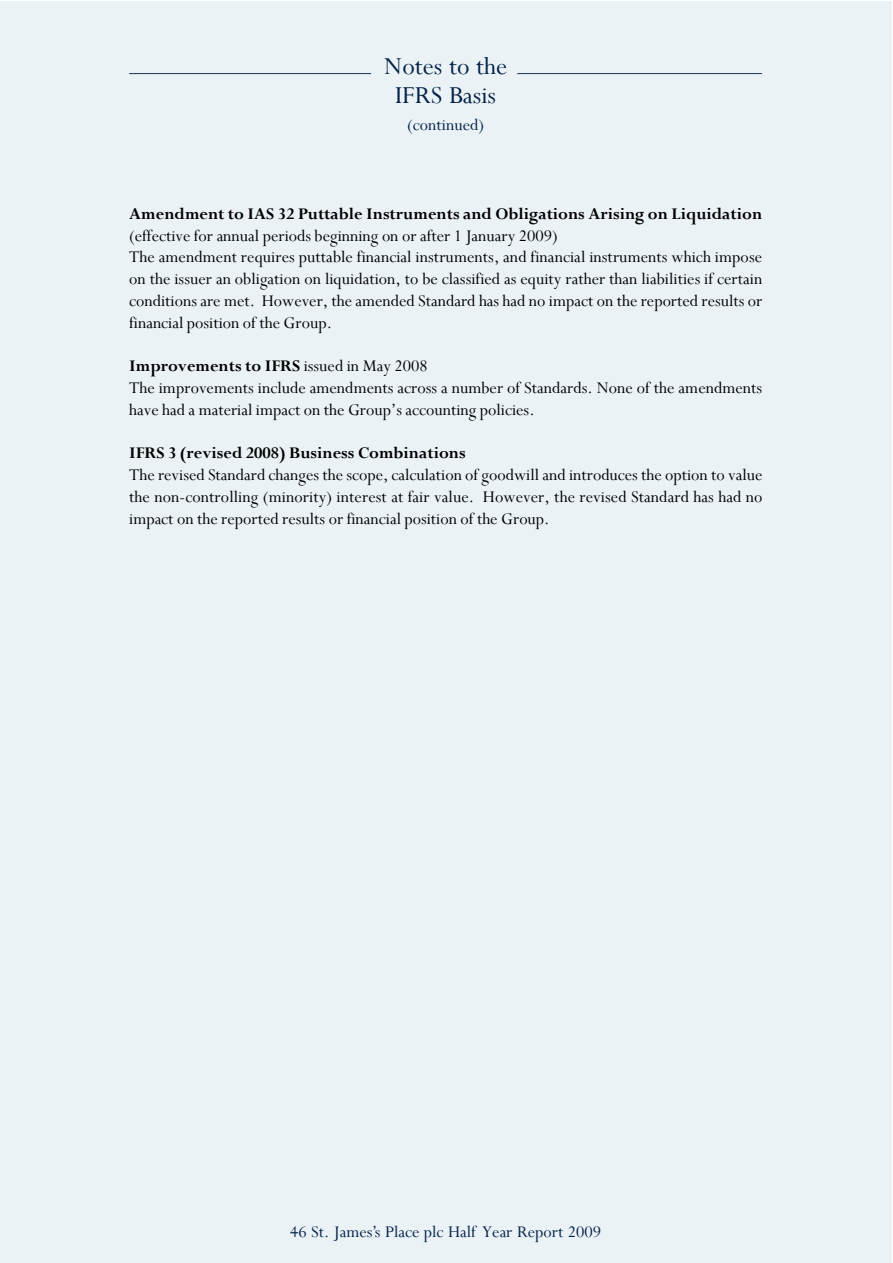
<style>
.page{position:relative;width:893px;height:1263px;background:#fff}
.page>*{position:absolute;margin:0;border:0;box-sizing:border-box;transform-origin:0 0}
.t1{font:27.15px/29.1px "Perpetua";color:#002148;text-align:center}
.t2{font:18.15px/21.8px "Perpetua";color:#000}
.t3{font:700 18.15px "Perpetua";color:#000}
.t4{font:18.15px "Perpetua";color:#002148}
.s1{font-weight:700}
</style>
<div class="page">
<div style="left:0;top:2px;width:891px;height:1261px;background:#ebf2f6"></div>
<svg style="left:129px;top:73px;width:243px;height:2px"></svg>
<svg style="left:517px;top:73px;width:246px;height:2px"></svg>
<h1 class="t1" style="left:384px;top:53px;width:125px">Notes to the<br>IFRS Basis</h1>
<p class="t4" style="left:407px;top:116px;width:78px">(continued)</p>
<p class="t3" style="left:129px;top:204px;width:634px">Amendment to IAS 32 Puttable Instruments and Obligations Arising on Liquidation</p>
<p class="t2" style="left:129px;top:225px;width:635px">(effective for annual periods beginning on or after 1 January 2009)<br>The amendment requires puttable financial instruments, and financial instruments which impose on the issuer an obligation on liquidation, to be classified as equity rather than liabilities if certain conditions are met. However, the amended Standard has had no impact on the reported results or financial position of the Group.</p>
<p class="t2" style="left:129px;top:356px;width:635px"><span class="s1">Improvements to IFRS</span> issued in May 2008<br>The improvements include amendments across a number of Standards. None of the amendments have had a material impact on the Group’s accounting policies.</p>
<p class="t3" style="left:129px;top:443px;width:338px">IFRS 3 (revised 2008) Business Combinations</p>
<p class="t2" style="left:129px;top:465px;width:635px;text-align:justify">The revised Standard changes the scope, calculation of goodwill and introduces the option to value the non-controlling (minority) interest at fair value. However, the revised Standard has had no impact on the reported results or financial position of the Group.</p>
<p class="t4" style="left:290px;top:1223px;width:312px">46 St. James’s Place plc Half Year Report 2009</p>
</div>
